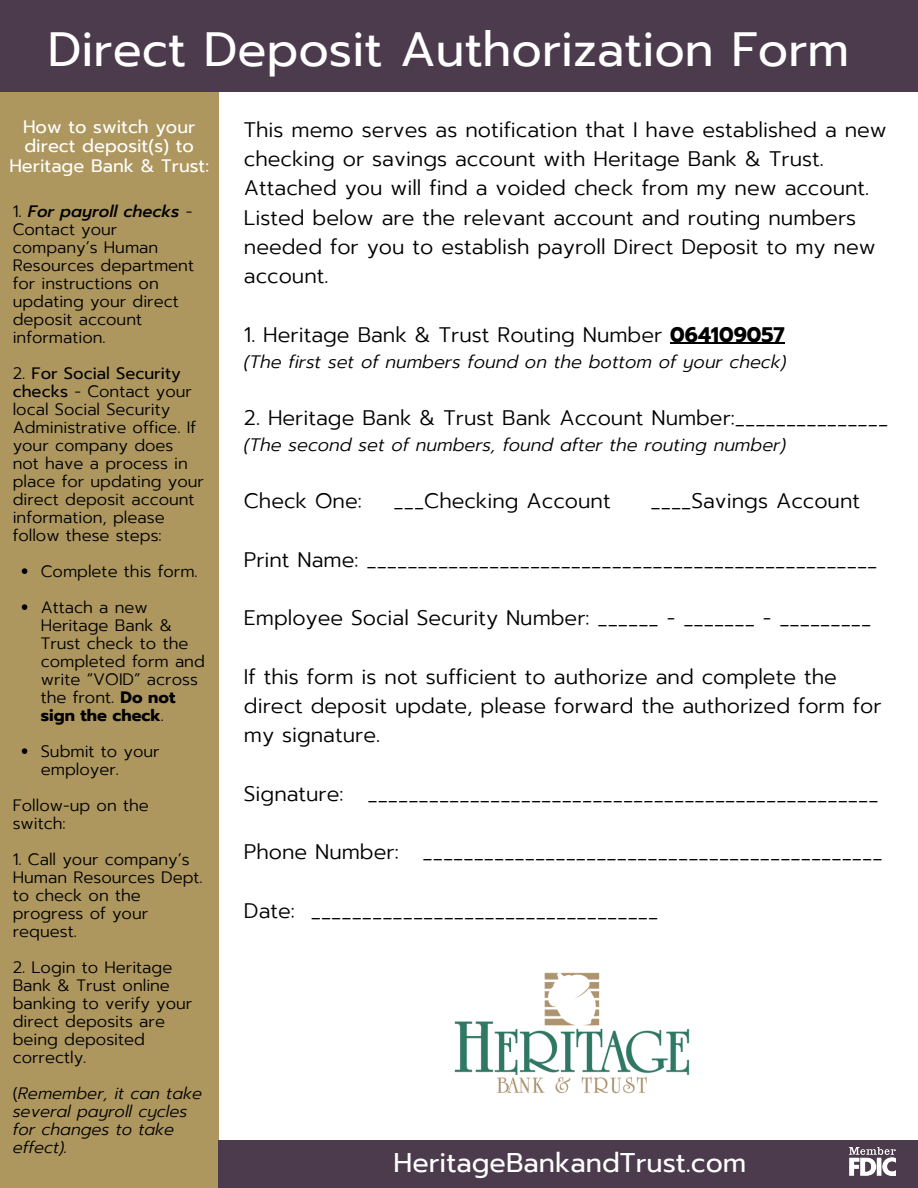
<style>
.page{position:relative;width:918px;height:1188px;background:#fff}
.page>*{position:absolute;margin:0;border:0;box-sizing:border-box;transform-origin:0 0}
.t1{font:48px "Prompt";color:#fff}
.t2{font:27px "Prompt";color:#fff}
.t3{font:300 21px/29.2px "Prompt";color:#000}
.t4{font:italic 300 18px "Prompt";color:#000}
.t5{font:18px/19.2px "Prompt";color:#fff;text-align:center}
.t6{font:300 16.5px/18px "Prompt";color:#000}
.t7{font:italic 300 16.5px/18px "Prompt";color:#000}
.s1{font-weight:500;font-style:italic}
.s2{font-weight:400}
.s3{font-weight:700}
.s4{font-style:normal}
</style>
<div class="page">
<div style="left:0;top:92px;width:218px;height:1096px;background:#ad975e"></div>
<div style="left:0;top:0;width:918px;height:92px;background:#4c3b4d"></div>
<hr style="left:670px;top:343px;width:115px;height:1px;background:#000">
<img style="left:454px;top:972px;width:236px;height:122px">
<div style="left:218px;top:1140px;width:700px;height:48px;background:#4c3b4d"></div>
<svg style="left:22px;top:568px;width:5px;height:6px"></svg>
<svg style="left:22px;top:604px;width:5px;height:6px"></svg>
<svg style="left:22px;top:748px;width:5px;height:6px"></svg>
<img style="left:849px;top:1148px;width:46px;height:28px">
<h3 class="t1" style="left:48px;top:13px;width:803px">Direct Deposit Authorization Form</h3>
<h3 class="t5" style="left:9px;top:118px;width:201px">How to switch your direct deposit(s) to<br>Heritage Bank &amp; Trust:</h3>
<p class="t6" style="left:13px;top:203px;width:183px">1. <span class="s1">For payroll checks</span> -<br>Contact your company’s Human<br>Resources department for instructions on updating your direct deposit account information.</p>
<p class="t6" style="left:13px;top:365px;width:193px">2. <span class="s2">For Social Security checks</span> - Contact your local Social Security<br>Administrative office. If your company does<br>not have a process in place for updating your direct deposit account information, please follow these steps:</p>
<h3 class="t6" style="left:41px;top:563px;width:158px">Complete this form.</h3>
<h3 class="t6" style="left:41px;top:599px;width:166px">Attach a new<br>Heritage Bank &amp;<br>Trust check to the completed form and write “VOID” across the front. <span class="s3">Do not sign the check</span>.</h3>
<h3 class="t6" style="left:41px;top:743px;width:120px">Submit to your employer.</h3>
<h3 class="t6" style="left:13px;top:797px;width:138px">Follow-up on the switch:</h3>
<h3 class="t6" style="left:13px;top:851px;width:192px">1. Call your company’s<br>Human Resources Dept. to check on the progress of your request.</h3>
<h3 class="t6" style="left:13px;top:959px;width:181px">2. Login to Heritage<br>Bank &amp; Trust online banking to verify your direct deposits are being deposited correctly.</h3>
<h3 class="t7" style="left:13px;top:1085px;width:191px"><span class="s4">(</span>Remember, it can take several payroll cycles for changes to take effect).</h3>
<h1 class="t3" style="left:244px;top:115px;width:644px">This memo serves as notification that I have established a new checking or savings account with Heritage Bank &amp; Trust.<br>Attached you will find a voided check from my new account.<br>Listed below are the relevant account and routing numbers needed for you to establish payroll Direct Deposit to my new account.</h1>
<p class="t3" style="left:244px;top:320px;width:542px">1. Heritage Bank &amp; Trust Routing Number <span class="s3">064109057</span></p>
<p class="t4" style="left:244px;top:348px;width:544px">(The first set of numbers found on the bottom of your check)</p>
<p class="t3" style="left:244px;top:403px;width:646px">2. Heritage Bank &amp; Trust Bank Account Number:_______________</p>
<p class="t4" style="left:244px;top:431px;width:543px">(The second set of numbers, found after the routing number)</p>
<p class="t3" style="left:244px;top:487px;width:119px">Check One:</p>
<p class="t3" style="left:394px;top:487px;width:219px">___Checking Account</p>
<p class="t3" style="left:651px;top:487px;width:211px">____Savings Account</p>
<p class="t3" style="left:244px;top:545px;width:635px">Print Name: __________________________________________________</p>
<p class="t3" style="left:244px;top:604px;width:629px">Employee Social Security Number: ______ - _______ - _________</p>
<p class="t3" style="left:244px;top:662px;width:639px">If this form is not sufficient to authorize and complete the direct deposit update, please forward the authorized form for my signature.</p>
<p class="t3" style="left:244px;top:779px;width:636px">Signature: __________________________________________________</p>
<p class="t3" style="left:244px;top:838px;width:640px">Phone Number: _____________________________________________</p>
<p class="t3" style="left:244px;top:896px;width:416px">Date: __________________________________</p>
<p class="t2" style="left:394px;top:1142px;width:354px">HeritageBankandTrust.com</p>
</div>
